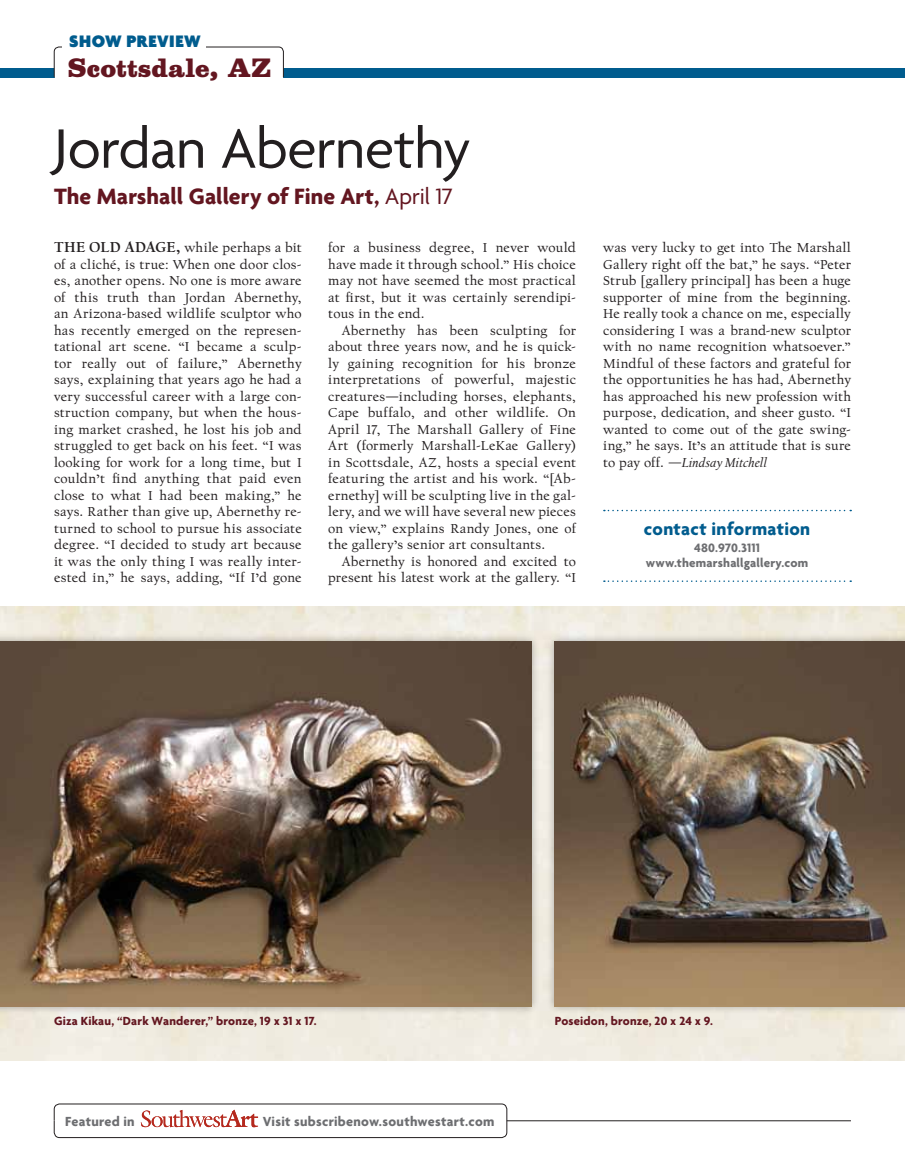
<style>
.page{position:relative;width:905px;height:1175px;background:#fff}
.page>*{position:absolute;margin:0;border:0;box-sizing:border-box;transform-origin:0 0}
.t1{font:60px "Agenda";letter-spacing:-.01em;color:#231f20}
.t2{font:700 24px "Agenda";letter-spacing:.005em;color:#631620}
.t3{font:900 24px "Belizio";letter-spacing:.015em;color:#631620}
.t4{font:700 19.2px "Agenda";letter-spacing:.015em;color:#005c8e}
.t5{font:900 18px "Agenda";letter-spacing:.025em;color:#005c8e}
.t6{font:700 14.25px "Agenda";letter-spacing:.02em;color:#6d6e71}
.t7{font:13.5px/16.5px "Californian FB Text";letter-spacing:.015em;color:#231f20;text-align:justify}
.t8{font:700 13.2px/15px "Agenda";letter-spacing:.015em;color:#6d6e71;text-align:center}
.t9{font:700 12.75px "Agenda";letter-spacing:.015em;color:#631620}
.s1{font-weight:400}
.s2{font-weight:700;font-size:15px}
.s3{font-style:italic}
</style>
<div class="page">
<div style="left:54px;top:1103px;width:453px;height:34px;border:1px solid #231f20;border-radius:5px"></div>
<svg style="left:141px;top:1109px;width:117px;height:18px"></svg>
<hr style="left:507px;top:1120px;width:344px;height:1px;background:#231f20">
<svg style="left:604px;top:510px;width:247px;height:1px"></svg>
<svg style="left:604px;top:580px;width:247px;height:2px"></svg>
<div style="left:0;top:68px;width:54px;height:9px;background:#005c8e"></div>
<div style="left:283px;top:68px;width:621px;height:9px;background:#005c8e"></div>
<svg style="left:54px;top:47px;width:230px;height:31px"></svg>
<div style="left:62px;top:34px;width:143px;height:21px;background:#fff"></div>
<div style="left:0;top:633px;width:540px;height:381px;background:#231f20;opacity:.35"></div>
<img style="left:0;top:641px;width:532px;height:365px">
<div style="left:546px;top:633px;width:358px;height:381px;background:#231f20;opacity:.35"></div>
<img style="left:555px;top:641px;width:349px;height:365px">
<h3 class="t5" style="left:69px;top:31px;width:133px">SHOW PREVIEW</h3>
<h2 class="t3" style="left:68px;top:52px;width:205px">Scottsdale, AZ</h2>
<h1 class="t1" style="left:54px;top:113px;width:418px">Jordan Abernethy</h1>
<h2 class="t2" style="left:54px;top:181px;width:400px">The Marshall Gallery of Fine Art, <span class="s1">April 17</span></h2>
<p class="t7" style="left:54px;top:240px;width:249px"><span class="s2">THE OLD ADAGE,</span> while perhaps a bit of a cliché, is true: When one door clos&shy;es, another opens. No one is more aware of this truth than Jordan Abernethy, an Arizona-based wildlife sculptor who has recently emerged on the represen&shy;tational art scene. “I became a sculp&shy;tor really out of failure,” Abernethy says, explaining that years ago he had a very successful career with a large con&shy;struction company, but when the hous&shy;ing market crashed, he lost his job and struggled to get back on his feet. “I was looking for work for a long time, but I couldn’t find anything that paid even close to what I had been making,” he says. Rather than give up, Abernethy re&shy;turned to school to pursue his associate degree. “I decided to study art because it was the only thing I was really inter&shy;ested in,” he says, adding, “If I’d gone</p>
<p class="t7" style="left:328px;top:240px;width:249px">for a business degree, I never would have made it through school.” His choice may not have seemed the most practical at first, but it was certainly serendipi&shy;tous in the end.</p>
<p class="t7" style="left:328px;top:322px;width:249px;text-indent:14px">Abernethy has been sculpting for about three years now, and he is quick&shy;ly gaining recognition for his bronze interpretations of powerful, majestic creatures—including horses, elephants, Cape buffalo, and other wildlife. On April 17, The Marshall Gallery of Fine Art (formerly Marshall-LeKae Gallery) in Scottsdale, AZ, hosts a special event featuring the artist and his work. “[Ab&shy;ernethy] will be sculpting live in the gal&shy;lery, and we will have several new pieces on view,” explains Randy Jones, one of the gallery’s senior art consultants.</p>
<p class="t7" style="left:328px;top:553px;width:249px;text-align:right">Abernethy is honored and excited to present his latest work at the gallery. “I</p>
<p class="t7" style="left:603px;top:240px;width:249px">was very lucky to get into The Marshall Gallery right off the bat,” he says. “Peter Strub [gallery principal] has been a huge supporter of mine from the beginning.<br>He really took a chance on me, especially considering I was a brand-new sculptor with no name recognition whatsoever.” Mindful of these factors and grateful for the opportunities he has had, Abernethy has approached his new profession with purpose, dedication, and sheer gusto. “I wanted to come out of the gate swing&shy;ing,” he says. It’s an attitude that is sure to pay off. <span class="s3">—Lindsay Mitchell</span></p>
<h3 class="t4" style="left:644px;top:516px;width:168px">contact information</h3>
<p class="t8" style="left:645px;top:539px;width:164px">480.970.3111 www.themarshallgallery.com</p>
<p class="t9" style="left:54px;top:1012px;width:264px">Giza Kikau, “Dark Wanderer,” bronze, 19 x 31 x 17.</p>
<p class="t9" style="left:555px;top:1012px;width:160px">Poseidon, bronze, 20 x 24 x 9.</p>
<p class="t6" style="left:65px;top:1112px;width:71px">Featured in</p>
<p class="t6" style="left:263px;top:1112px;width:233px">Visit subscribenow.southwestart.com</p>
</div>
